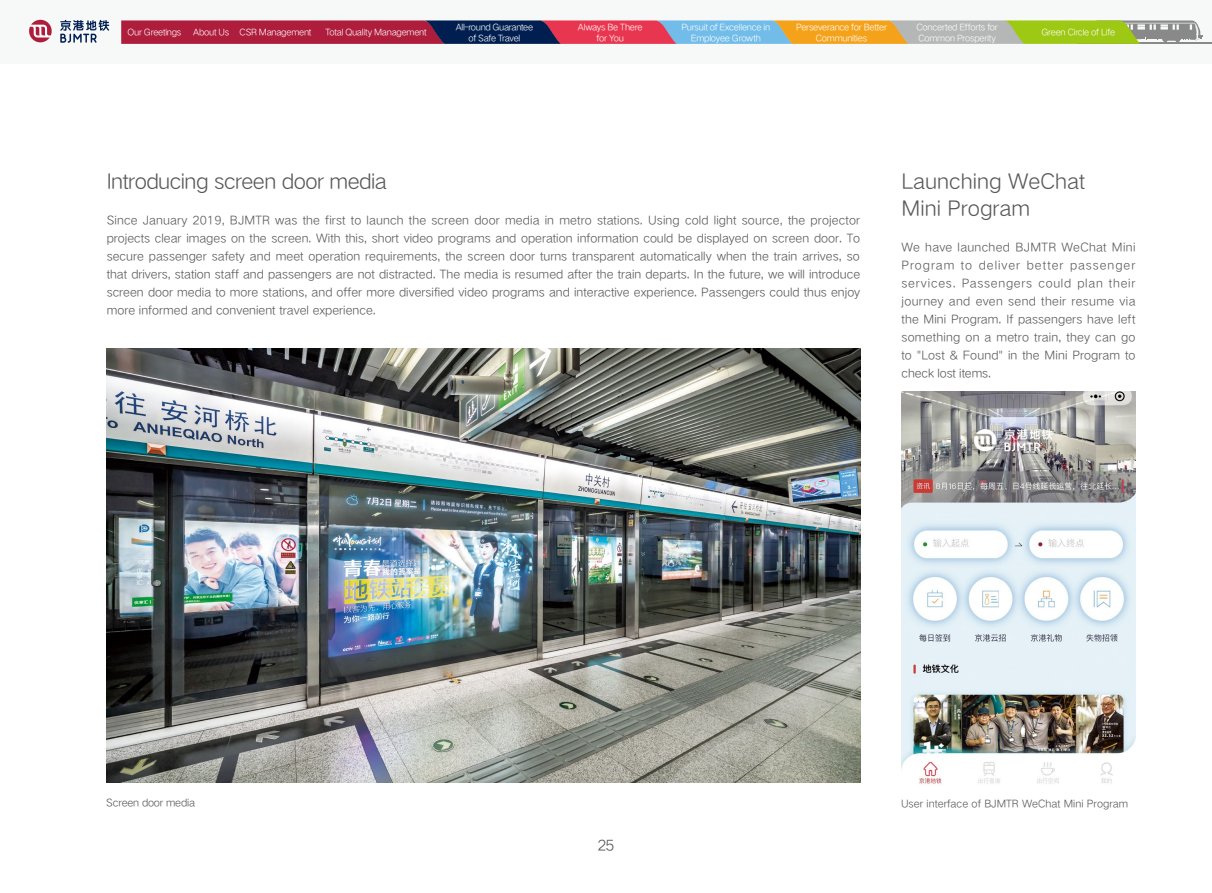
<style>
.page{position:relative;width:1212px;height:893px;background:#fff}
.page>*{position:absolute;margin:0;border:0;box-sizing:border-box;transform-origin:0 0}
.t1{font:21px/27px "HY Qi Hei DES";letter-spacing:-.015em;color:#595757}
.t2{font:15px "HY Qi Hei DES";color:#595757}
.t3{font:12px/18px "HY Qi Hei DES";color:#595757;text-align:justify}
.t4{font:10.5px "HY Qi Hei DES";color:#595757}
.t5{font:10.5px "HY Qi Hei DES";letter-spacing:-.02em;color:#595757}
.t6{font:9px/10.5px "HY Qi Hei DES";letter-spacing:-.025em;color:#fff;text-align:center}
</style>
<div class="page">
<div style="left:0;top:0;width:1212px;height:64px;background:#f7f8f8"></div>
<hr style="left:1077px;top:42px;width:135px;height:2px;background:#898989">
<svg style="left:121px;top:20px;width:1081px;height:24px;background:#a26e62"></svg>
<svg style="left:29px;top:20px;width:23px;height:22px"></svg>
<svg style="left:60px;top:20px;width:49px;height:23px"></svg>
<img style="left:901px;top:391px;width:234px;height:393px">
<img style="left:106px;top:349px;width:754px;height:433px">
<p class="t6" style="left:127px;top:27px;width:56px">Our Greetings</p>
<p class="t6" style="left:193px;top:27px;width:120px">About Us CSR Management</p>
<p class="t6" style="left:325px;top:27px;width:103px">Total Quality Management</p>
<p class="t6" style="left:456px;top:21px;width:79px">All-round Guarantee of Safe Travel</p>
<p class="t6" style="left:578px;top:21px;width:66px">Always Be There for You</p>
<p class="t6" style="left:681px;top:21px;width:90px">Pursuit of Excellence in<br>Employee Growth</p>
<p class="t6" style="left:796px;top:21px;width:92px">Perseverance for Better<br>Communities</p>
<p class="t6" style="left:916px;top:21px;width:83px;text-align:left">Concerted Efforts for<br>Common Prosperity</p>
<p class="t6" style="left:1041px;top:27px;width:75px">Green Circle of Life</p>
<h1 class="t1" style="left:107px;top:167px;width:282px">Introducing screen door media</h1>
<p class="t3" style="left:107px;top:211px;width:755px">Since January 2019, BJMTR was the first to launch the screen door media in metro stations. Using cold light source, the projector projects clear images on the screen. With this, short video programs and operation information could be displayed on screen door. To secure passenger safety and meet operation requirements, the screen door turns transparent automatically when the train arrives, so that drivers, station staff and passengers are not distracted. The media is resumed after the train departs. In the future, we will introduce screen door media to more stations, and offer more diversified video programs and interactive experience. Passengers could thus enjoy more informed and convenient travel experience.</p>
<h1 class="t1" style="left:901px;top:167px;width:185px">Launching WeChat<br>Mini Program</h1>
<p class="t3" style="left:901px;top:238px;width:235px">We have launched BJMTR WeChat Mini Program to deliver better passenger services. Passengers could plan their journey and even send their resume via the Mini Program. If passengers have left something on a metro train, they can go to "Lost &amp; Found" in the Mini Program to check lost items.</p>
<p class="t5" style="left:106px;top:796px;width:90px">Screen door media</p>
<p class="t2" style="left:597px;top:836px;width:19px">25</p>
<p class="t4" style="left:901px;top:797px;width:229px">User interface of BJMTR WeChat Mini Program</p>
</div>
